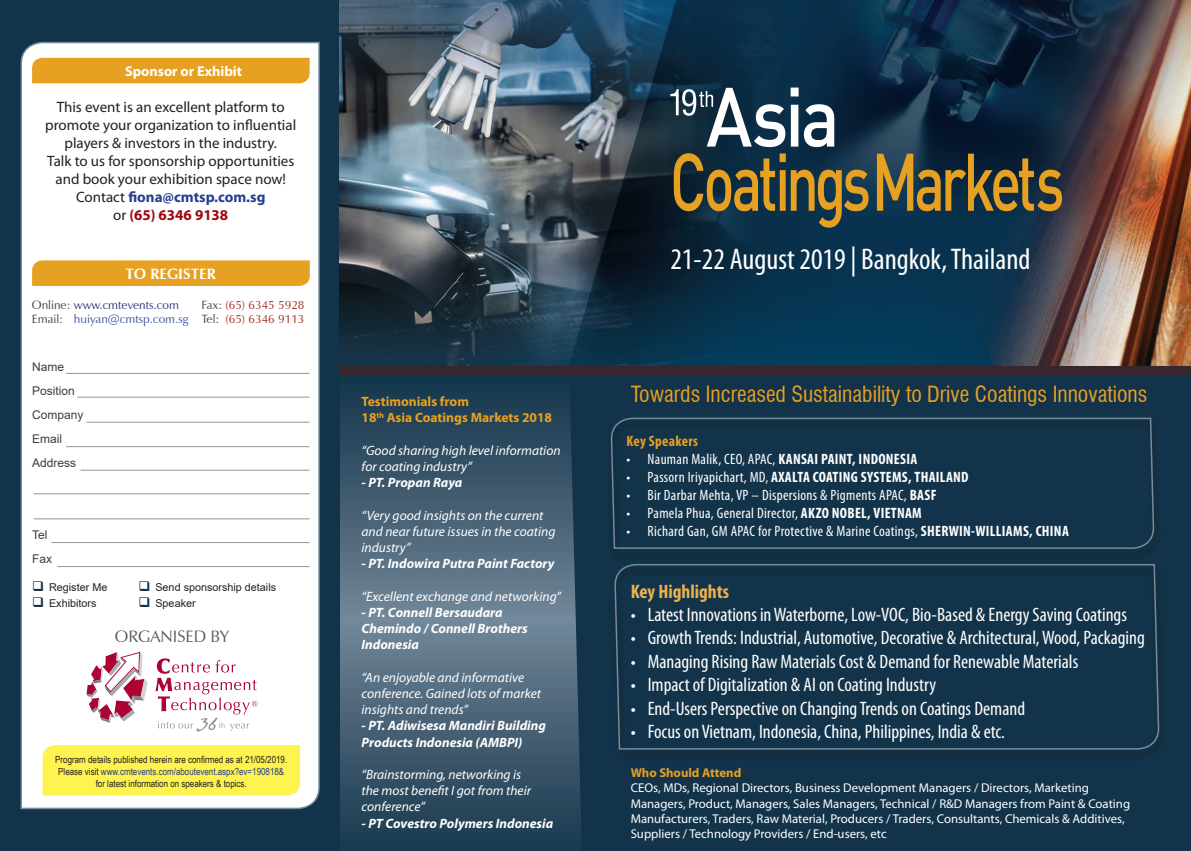
<style>
.page{position:relative;width:1191px;height:851px;background:#fff}
.page>*{position:absolute;margin:0;border:0;box-sizing:border-box;transform-origin:0 0}
.t1{font:condensed 30px "Myriad Pro";color:#fff}
.t2{font:condensed 21.75px "Swiss 721 BT";color:#e6a122}
.t3{font:condensed 19.5px "Myriad Pro";color:#fff}
.t4{font:700 condensed 19.5px "Myriad Pro";color:#ebb14f}
.t5{font:16.5px "Zapf Humanist 601 BT";color:#57585a}
.t6{font:condensed 15px "Myriad Pro";letter-spacing:.02em;color:#fff}
.t7{font:15px/18px "Myriad Pro";color:#231f20;text-align:center}
.t8{font:700 condensed 15px "Myriad Pro";letter-spacing:.02em;color:#fff}
.t9{font:700 condensed 15px "Myriad Pro";letter-spacing:.02em;color:#e6a022}
.t10{font:700 15px "Zapf Humanist 601 BT";color:#fff}
.t11{font:700 14.25px "Myriad Pro";color:#fff}
.t12{font:italic 13.5px/16.2px "Myriad Pro";color:#fff}
.t13{font:italic 700 13.5px/16.2px "Myriad Pro";color:#fff}
.t14{font:700 13.5px/16.2px "Myriad Pro";color:#e6a122}
.t15{font:12.75px/15.3px "Myriad Pro";color:#fff}
.t16{font:700 12.75px "Myriad Pro";color:#e6a122}
.t17{font:12px/14.4px "Zapf Humanist 601 BT";color:#a6271a;text-align:right}
.t18{font:12px "Arial";color:#3e3e3f}
.t19{font:12px "Zapf Humanist 601 BT";color:#2e2c79}
.t20{font:10.8px "Arial";color:#231f20}
.t21{font:9.75px/11.7px "Arial Narrow";color:#231f20;text-align:center}
.s1{font-weight:700;color:#253f8e}
.s2{font-weight:700;color:#9d070d}
.s3{color:#3e3e3f}
.s4{color:#354d96}
.s5{color:#12334a}
.s6{color:#253f8e}
.s7{font-weight:700}
.s8{font-weight:400}
</style>
<div class="page">
<svg style="left:339px;top:375px;width:230px;height:475px;background:#435d71"></svg>
<div style="left:569px;top:375px;width:622px;height:475px;background:#12334a"></div>
<div style="left:0;top:0;width:339px;height:850px;background:#12334a"></div>
<div style="left:20px;top:41px;width:300px;height:768px;background:#fff"></div>
<hr style="left:66px;top:373px;width:243px;height:1px;background:#939598">
<hr style="left:77px;top:397px;width:232px;height:1px;background:#939598">
<hr style="left:87px;top:422px;width:222px;height:1px;background:#939598">
<hr style="left:66px;top:446px;width:243px;height:1px;background:#939598">
<hr style="left:81px;top:470px;width:228px;height:1px;background:#939598">
<hr style="left:34px;top:493px;width:275px;height:1px;background:#939598">
<hr style="left:57px;top:566px;width:252px;height:1px;background:#939598">
<hr style="left:51px;top:542px;width:258px;height:1px;background:#939598">
<hr style="left:34px;top:518px;width:276px;height:1px;background:#939598">
<div style="left:43px;top:745px;width:257px;height:50px;background:#fff34f"></div>
<div style="left:32px;top:58px;width:278px;height:25px;background:#e6a122"></div>
<svg style="left:32px;top:260px;width:278px;height:26px;background:#e6a327"></svg>
<svg style="left:87px;top:651px;width:61px;height:71px;background:#dcb0bd"></svg>
<svg style="left:155px;top:658px;width:102px;height:73px;background:#f2dee4"></svg>
<div style="left:610px;top:564px;width:556px;height:197px;background:#143043"></div>
<svg style="left:613px;top:563px;width:547px;height:187px"></svg>
<img style="left:339px;top:0;width:852px;height:366px">
<svg style="left:674px;top:153px;width:194px;height:75px;background:#4d503b"></svg>
<svg style="left:877px;top:154px;width:185px;height:57px;background:#635935"></svg>
<svg style="left:804px;top:104px;width:30px;height:43px"></svg>
<svg style="left:670px;top:88px;width:128px;height:59px"></svg>
<div style="left:339px;top:366px;width:852px;height:9px;background:#37272d"></div>
<div style="left:606px;top:418px;width:555px;height:142px;background:#143043"></div>
<svg style="left:609px;top:417px;width:546px;height:132px"></svg>
<p class="t11" style="left:125px;top:61px;width:118px">Sponsor or Exhibit</p>
<p class="t7" style="left:45px;top:97px;width:252px">This event is an excellent platform to promote your organization to influential players &amp; investors in the industry.<br>Talk to us for sponsorship opportunities and book your exhibition space now!<br>Contact <span class="s1">fiona@cmtsp.com.sg<br></span>or <span class="s2">(65) 6346 9138</span></p>
<p class="t10" style="left:126px;top:265px;width:92px">TO REGISTER</p>
<p class="t19" style="left:32px;top:297px;width:148px"><span class="s3">Online:</span> www.cmtevents.com</p>
<p class="t17" style="left:32px;top:297px;width:274px"><span class="s3">Fax:</span> (65) 6345 5928<br><span class="s3">Email:</span> <span class="s4">huiyan@cmtsp.com.sg</span> <span class="s3">Tel:</span> (65) 6346 9113</p>
<p class="t18" style="left:32px;top:358px;width:34px">Name</p>
<p class="t18" style="left:32px;top:382px;width:44px">Position</p>
<p class="t18" style="left:32px;top:406px;width:53px">Company</p>
<p class="t18" style="left:32px;top:430px;width:32px">Email</p>
<p class="t18" style="left:32px;top:454px;width:46px">Address</p>
<p class="t18" style="left:32px;top:526px;width:17px">Tel</p>
<p class="t18" style="left:32px;top:550px;width:22px">Fax</p>
<p class="t20" style="left:32px;top:579px;width:77px"><span class="s5">❑</span> Register Me</p>
<p class="t20" style="left:138px;top:579px;width:139px"><span class="s5">❑</span> Send sponsorship details</p>
<p class="t20" style="left:32px;top:596px;width:66px"><span class="s5">❑</span> Exhibitors</p>
<p class="t20" style="left:138px;top:596px;width:59px"><span class="s5">❑</span> Speaker</p>
<p class="t5" style="left:115px;top:626px;width:116px">ORGANISED BY</p>
<p class="t21" style="left:55px;top:753px;width:233px">Program details published herein are confirmed as at 21/05/2019.<br>Please visit <span class="s6">www.cmtevents.com/aboutevent.aspx?ev=190818&amp; </span>for latest information on speakers &amp; topics.</p>
<p class="t14" style="left:361px;top:393px;width:192px">Testimonials from<br>18<sup>th</sup> Asia Coatings Markets 2018</p>
<p class="t12" style="left:361px;top:442px;width:201px">“Good sharing high level information for coating industry”</p>
<p class="t13" style="left:361px;top:474px;width:102px">- PT. Propan Raya</p>
<p class="t12" style="left:361px;top:506px;width:195px">“Very good insights on the current and near future issues in the coating industry”</p>
<p class="t13" style="left:361px;top:555px;width:194px">- PT. Indowira Putra Paint Factory</p>
<p class="t12" style="left:361px;top:587px;width:201px">“Excellent exchange and networking”</p>
<p class="t13" style="left:361px;top:603px;width:168px">- PT. Connell Bersaudara<br>Chemindo / Connell Brothers<br>Indonesia</p>
<p class="t12" style="left:361px;top:668px;width:181px">“An enjoyable and informative conference. Gained lots of market insights and trends”</p>
<p class="t13" style="left:361px;top:717px;width:186px">- PT. Adiwisesa Mandiri Building<br>Products Indonesia (AMBPI)</p>
<p class="t12" style="left:361px;top:766px;width:171px">“Brainstorming, networking is the most benefit I got from their conference”</p>
<p class="t13" style="left:361px;top:814px;width:193px">- PT Covestro Polymers Indonesia</p>
<p class="t1" style="left:670px;top:241px;width:361px">21-22 August 2019 | Bangkok,Thailand</p>
<p class="t2" style="left:630px;top:381px;width:518px">Towards Increased Sustainability to Drive Coatings Innovations</p>
<p class="t9" style="left:626px;top:431px;width:73px">Key Speakers</p>
<p class="t6" style="left:626px;top:450px;width:292px">• Nauman Malik, CEO, APAC, <span class="s7">KANSAI PAINT, INDONESIA</span></p>
<p class="t8" style="left:626px;top:467px;width:344px"><span class="s8">• Passorn Iriyapichart, MD,</span> AXALTA COATING SYSTEMS, THAILAND</p>
<p class="t6" style="left:626px;top:486px;width:312px">• Bir Darbar Mehta, VP – Dispersions &amp; Pigments APAC, <span class="s7">BASF</span></p>
<p class="t6" style="left:626px;top:504px;width:297px">• Pamela Phua, General Director, <span class="s7">AKZO NOBEL, VIETNAM</span></p>
<p class="t6" style="left:626px;top:522px;width:444px">• Richard Gan, GM APAC for Protective &amp; Marine Coatings, <span class="s7">SHERWIN-WILLIAMS, CHINA</span></p>
<p class="t4" style="left:630px;top:578px;width:100px">Key Highlights</p>
<p class="t3" style="left:630px;top:602px;width:498px">• Latest Innovations inWaterborne, Low-VOC, Bio-Based &amp; Energy Saving Coatings</p>
<p class="t3" style="left:630px;top:626px;width:515px">• Growth Trends: Industrial, Automotive, Decorative &amp; Architectural,Wood, Packaging</p>
<p class="t3" style="left:630px;top:649px;width:449px">• Managing Rising Raw Materials Cost &amp; Demand for Renewable Materials</p>
<p class="t3" style="left:630px;top:672px;width:307px">• Impact of Digitalization &amp; AI on Coating Industry</p>
<p class="t3" style="left:630px;top:696px;width:396px">• End-Users Perspective on ChangingTrends on Coatings Demand</p>
<p class="t3" style="left:630px;top:719px;width:376px">• Focus on Vietnam, Indonesia, China, Philippines, India &amp; etc.</p>
<p class="t16" style="left:630px;top:764px;width:112px">Who Should Attend</p>
<p class="t15" style="left:630px;top:780px;width:501px">CEOs, MDs, Regional Directors, Business Development Managers / Directors, Marketing Managers, Product, Managers, Sales Managers, Technical / R&amp;D Managers from Paint &amp; Coating Manufacturers, Traders, Raw Material, Producers / Traders, Consultants, Chemicals &amp; Additives, Suppliers / Technology Providers / End-users, etc</p>
</div>
